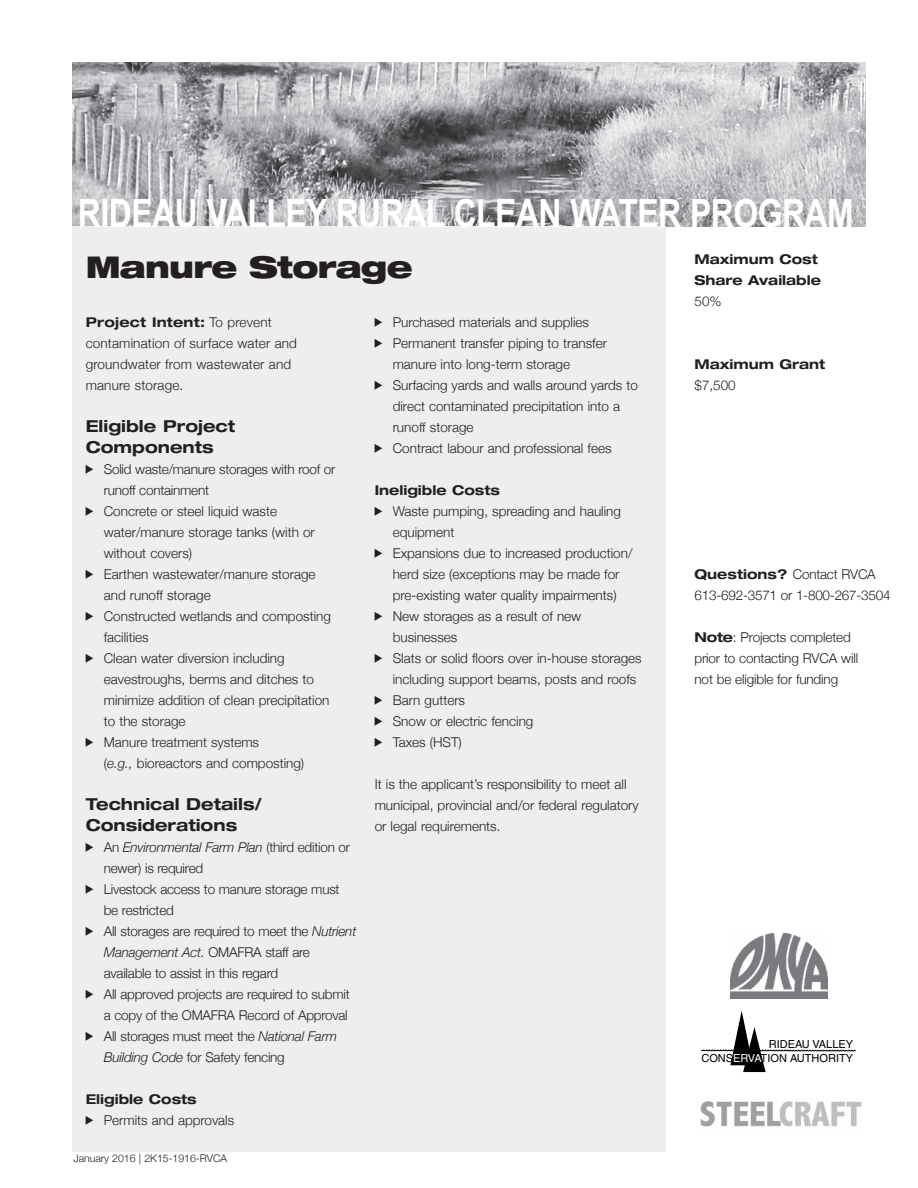
<style>
.page{position:relative;width:918px;height:1188px;background:#fff}
.page>*{position:absolute;margin:0;border:0;box-sizing:border-box;transform-origin:0 0}
.t1{font:700 39px "Arial Narrow";letter-spacing:-.015em;color:#fff}
.t2{font:900 expanded 30px "Helvetica Neue";letter-spacing:-.03em;color:#231f20}
.t3{font:700 expanded 16.5px/21px "Helvetica Neue";color:#231f20}
.t4{font:300 13.5px/21px "Helvetica Neue";color:#231f20}
.t5{font:italic 300 13.5px "Helvetica Neue";letter-spacing:-.015em;color:#231f20}
.t6{font:700 expanded 13.5px/21px "Helvetica Neue";color:#231f20}
.t7{font:11.1px/14.4px "Helvetica";color:#000;text-align:right}
.t8{font:300 10.5px "Helvetica Neue";color:#231f20}
.s1{font-weight:700;font-stretch:expanded}
.s2{font-family:"Bsl Characters";font-weight:400;font-size:12px}
.s3{font-style:italic}
.s4{font-family:"Bsl Characters";font-weight:400;font-style:normal;font-size:12px}
.s5{font-style:normal}
.s6{color:#fff}
</style>
<div class="page">
<img style="left:72px;top:63px;width:793px;height:163px">
<div style="left:72px;top:226px;width:594px;height:926px;background:#eeeeef"></div>
<img style="left:730px;top:934px;width:97px;height:64px">
<svg style="left:701px;top:1011px;width:155px;height:61px"></svg>
<img style="left:700px;top:1101px;width:162px;height:26px">
<h1 class="t1" style="left:78px;top:191px;width:777px">RIDEAU VALLEY RURAL CLEAN WATER PROGRAM</h1>
<h2 class="t2" style="left:86px;top:256px;width:329px">Manure Storage</h2>
<p class="t4" style="left:86px;top:311px;width:213px"><span class="s1">Project Intent:</span> To prevent contamination of surface water and groundwater from wastewater and manure storage.</p>
<p class="t3" style="left:86px;top:417px;width:151px">Eligible Project<br>Components</p>
<p class="t4" style="left:86px;top:458px;width:251px"><span class="s2">d</span> Solid waste/manure storages with roof or</p>
<p class="t4" style="left:104px;top:479px;width:107px">runoff containment</p>
<p class="t4" style="left:86px;top:500px;width:193px"><span class="s2">d</span> Concrete or steel liquid waste</p>
<p class="t4" style="left:104px;top:521px;width:213px">water/manure storage tanks (with or</p>
<p class="t4" style="left:104px;top:542px;width:90px">without covers)</p>
<p class="t4" style="left:86px;top:563px;width:231px"><span class="s2">d</span> Earthen wastewater/manure storage</p>
<p class="t4" style="left:104px;top:584px;width:109px">and runoff storage</p>
<p class="t4" style="left:86px;top:605px;width:247px"><span class="s2">d</span> Constructed wetlands and composting</p>
<p class="t4" style="left:104px;top:626px;width:46px">facilities</p>
<p class="t4" style="left:86px;top:647px;width:200px"><span class="s2">d</span> Clean water diversion including</p>
<p class="t4" style="left:104px;top:668px;width:212px">eavestroughs, berms and ditches to</p>
<p class="t4" style="left:104px;top:689px;width:227px">minimize addition of clean precipitation</p>
<p class="t4" style="left:104px;top:710px;width:83px">to the storage</p>
<p class="t4" style="left:86px;top:731px;width:175px"><span class="s2">d</span> Manure treatment systems</p>
<p class="t4" style="left:104px;top:752px;width:202px">(<span class="s3">e.g.,</span> bioreactors and composting)</p>
<p class="t3" style="left:86px;top:795px;width:177px">Technical Details/<br>Considerations</p>
<p class="t5" style="left:86px;top:839px;width:266px"><span class="s4">d</span> <span class="s5">An</span> Environmental Farm Plan <span class="s5">(third edition or</span></p>
<p class="t4" style="left:104px;top:857px;width:101px">newer) is required</p>
<p class="t4" style="left:86px;top:878px;width:255px"><span class="s2">d</span> Livestock access to manure storage must</p>
<p class="t4" style="left:104px;top:899px;width:72px">be restricted</p>
<p class="t4" style="left:86px;top:920px;width:272px"><span class="s2">d</span> All storages are required to meet the <span class="s3">Nutrient</span></p>
<p class="t5" style="left:104px;top:944px;width:208px">Management Act. <span class="s5">OMAFRA staff are</span></p>
<p class="t4" style="left:104px;top:962px;width:176px">available to assist in this regard</p>
<p class="t4" style="left:86px;top:983px;width:265px"><span class="s2">d</span> All approved projects are required to submit</p>
<p class="t4" style="left:104px;top:1004px;width:246px">a copy of the OMAFRA Record of Approval</p>
<p class="t4" style="left:86px;top:1025px;width:253px"><span class="s2">d</span> All storages must meet the <span class="s3">National Farm</span></p>
<p class="t4" style="left:104px;top:1046px;width:183px"><span class="s3">Building Code</span> for Safety fencing</p>
<p class="t4" style="left:86px;top:1088px;width:150px"><span class="s1">Eligible Costs<br></span><span class="s2">d</span> Permits and approvals</p>
<p class="t8" style="left:74px;top:1152px;width:155px">January 2016 | 2K15-1916-RVCA</p>
<p class="t4" style="left:375px;top:311px;width:216px"><span class="s2">d</span> Purchased materials and supplies</p>
<p class="t4" style="left:375px;top:332px;width:234px"><span class="s2">d</span> Permanent transfer piping to transfer</p>
<p class="t4" style="left:393px;top:353px;width:179px">manure into long-term storage</p>
<p class="t4" style="left:375px;top:374px;width:265px"><span class="s2">d</span> Surfacing yards and walls around yards to</p>
<p class="t4" style="left:393px;top:395px;width:229px">direct contaminated precipitation into a</p>
<p class="t4" style="left:393px;top:416px;width:82px">runoff storage</p>
<p class="t4" style="left:375px;top:437px;width:238px"><span class="s2">d</span> Contract labour and professional fees</p>
<p class="t6" style="left:375px;top:481px;width:127px">Ineligible Costs</p>
<p class="t4" style="left:375px;top:500px;width:248px"><span class="s2">d</span> Waste pumping, spreading and hauling</p>
<p class="t4" style="left:393px;top:521px;width:63px">equipment</p>
<p class="t4" style="left:375px;top:542px;width:259px"><span class="s2">d</span> Expansions due to increased production/</p>
<p class="t4" style="left:393px;top:563px;width:228px">herd size (exceptions may be made for</p>
<p class="t4" style="left:393px;top:584px;width:225px">pre-existing water quality impairments)</p>
<p class="t4" style="left:375px;top:605px;width:208px"><span class="s2">d</span> New storages as a result of new</p>
<p class="t4" style="left:393px;top:626px;width:66px">businesses</p>
<p class="t4" style="left:375px;top:647px;width:269px"><span class="s2">d</span> Slats or solid floors over in-house storages</p>
<p class="t4" style="left:393px;top:668px;width:245px">including support beams, posts and roofs</p>
<p class="t4" style="left:375px;top:689px;width:92px"><span class="s2">d</span> Barn gutters</p>
<p class="t4" style="left:375px;top:710px;width:160px"><span class="s2">d</span> Snow or electric fencing</p>
<p class="t4" style="left:375px;top:731px;width:89px"><span class="s2">d</span> Taxes (HST)</p>
<p class="t4" style="left:375px;top:773px;width:266px">It is the applicant’s responsibility to meet all municipal, provincial and/or federal regulatory or legal requirements.</p>
<p class="t6" style="left:695px;top:250px;width:128px">Maximum Cost<br>Share Available</p>
<p class="t4" style="left:695px;top:290px;width:29px">50%</p>
<p class="t6" style="left:695px;top:355px;width:132px">Maximum Grant</p>
<p class="t4" style="left:695px;top:374px;width:43px">$7,500</p>
<p class="t4" style="left:695px;top:563px;width:198px"><span class="s1">Questions?</span> Contact RVCA<br>613-692-3571 or 1-800-267-3504</p>
<p class="t4" style="left:695px;top:626px;width:165px"><span class="s1">Note</span>: Projects completed prior to contacting RVCA will not be eligible for funding</p>
<p class="t7" style="left:701px;top:1038px;width:153px">RIDEAU VALLEY<br>CONS<span class="s6">ERVA</span>TION AUTHORITY</p>
</div>
